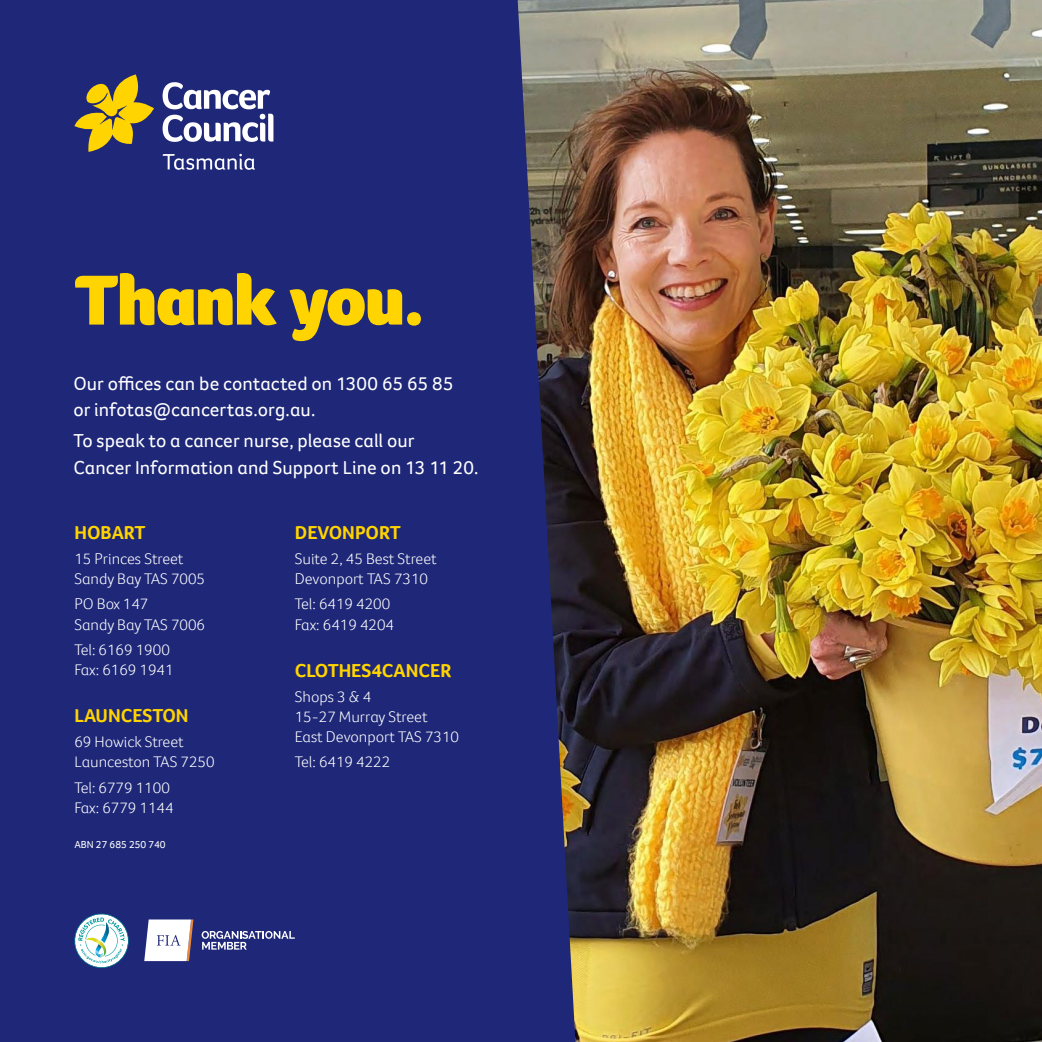
<style>
.page{position:relative;width:1042px;height:1042px;background:#fff}
.page>*{position:absolute;margin:0;border:0;box-sizing:border-box;transform-origin:0 0}
.t1{font:900 72.8px "Foco CC";letter-spacing:-.02em;color:#ffd400}
.t2{font:19.25px/26.2px "Foco CC";color:#fff}
.t3{font:700 19.25px "Foco CC";color:#ffd400}
.t4{font:300 15.75px/20.1px "Foco CC";color:#fff}
.t5{font:10.5px "Foco CC";color:#fff}
</style>
<div class="page">
<div style="left:0;top:0;width:881px;height:1042px;background:#1e2778"></div>
<img style="left:518px;top:0;width:524px;height:1042px">
<svg style="left:74px;top:74px;width:80px;height:78px"></svg>
<svg style="left:163px;top:82px;width:110px;height:60px"></svg>
<svg style="left:163px;top:154px;width:92px;height:16px"></svg>
<svg style="left:202px;top:931px;width:93px;height:18px"></svg>
<svg style="left:144px;top:919px;width:49px;height:42px;background:#e0dde4"></svg>
<svg style="left:74px;top:913px;width:55px;height:55px"></svg>
<h1 class="t1" style="left:74px;top:252px;width:352px">Thank you.</h1>
<p class="t2" style="left:73px;top:370px;width:382px">Our offices can be contacted on 1300 65 65 85 or infotas@cancertas.org.au.</p>
<p class="t2" style="left:73px;top:428px;width:406px">To speak to a cancer nurse, please call our<br>Cancer Information and Support Line on 13 11 20.</p>
<p class="t3" style="left:74px;top:520px;width:73px">HOBART</p>
<p class="t4" style="left:74px;top:549px;width:132px">15 Princes Street<br>Sandy Bay TAS 7005</p>
<p class="t4" style="left:74px;top:594px;width:132px">PO Box 147<br>Sandy Bay TAS 7006</p>
<p class="t4" style="left:74px;top:639px;width:101px">Tel: 6169 1900<br>Fax: 6169 1941</p>
<p class="t3" style="left:74px;top:703px;width:116px">LAUNCESTON</p>
<p class="t4" style="left:74px;top:732px;width:142px">69 Howick Street<br>Launceston TAS 7250</p>
<p class="t4" style="left:74px;top:777px;width:101px">Tel: 6779 1100<br>Fax: 6779 1144</p>
<p class="t5" style="left:74px;top:838px;width:93px">ABN 27 685 250 740</p>
<p class="t3" style="left:295px;top:520px;width:107px">DEVONPORT</p>
<p class="t4" style="left:295px;top:549px;width:144px">Suite 2, 45 Best Street<br>Devonport TAS 7310</p>
<p class="t4" style="left:295px;top:594px;width:101px">Tel: 6419 4200<br>Fax: 6419 4204</p>
<p class="t3" style="left:295px;top:658px;width:158px">CLOTHES4CANCER</p>
<p class="t4" style="left:295px;top:686px;width:166px">Shops 3 &amp; 4<br>15-27 Murray Street<br>East Devonport TAS 7310</p>
<p class="t4" style="left:295px;top:752px;width:97px">Tel: 6419 4222</p>
</div>
